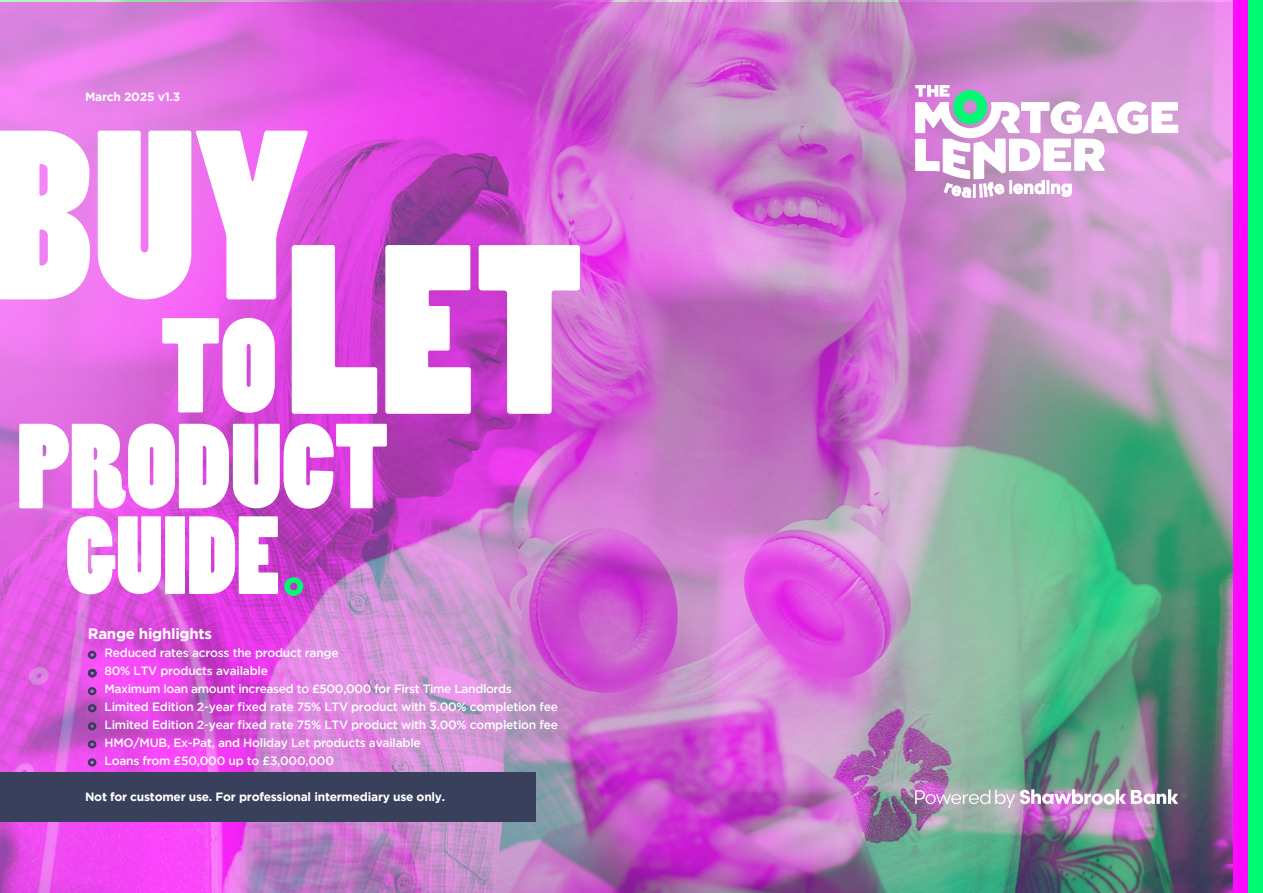
<style>
.page{position:relative;width:1263px;height:893px;background:#fff}
.page>*{position:absolute;margin:0;border:0;box-sizing:border-box;transform-origin:0 0}
.Title_1{font:225px "Poplar Std";color:#fff}
.Title_1-2{font:125.7px "Poplar Std";color:#fff}
.Title_1-3{font:112.65px "Poplar Std";color:#fff}
.Title_1-4{font:103.5px "Poplar Std";color:#fff}
.Title_2{font:700 15px "Gotham";letter-spacing:-.02em;color:#fff}
.Title_2-2{font:500 12px/18px "Gotham";letter-spacing:-.02em;color:#fff}
.Title_2-3{font:700 12px "Gotham";letter-spacing:-.02em;color:#fff}
</style>
<div class="page">
<img style="left:0;top:2px;width:1233px;height:891px">
<img style="left:915px;top:789px;width:263px;height:19px">
<div style="left:0;top:772px;width:536px;height:50px;background:#38405c"></div>
<svg style="left:915px;top:85px;width:263px;height:157px"></svg>
<svg style="left:284px;top:577px;width:19px;height:19px"></svg>
<svg style="left:88px;top:651px;width:8px;height:8px"></svg>
<svg style="left:88px;top:669px;width:9px;height:8px"></svg>
<svg style="left:88px;top:687px;width:8px;height:8px"></svg>
<svg style="left:88px;top:704px;width:8px;height:8px"></svg>
<div style="left:1233px;top:0;width:15px;height:893px;background:#ff0aff"></div>
<div style="left:1248px;top:0;width:15px;height:893px;background:#00fa73"></div>
<svg style="left:88px;top:722px;width:8px;height:8px"></svg>
<svg style="left:88px;top:740px;width:8px;height:8px"></svg>
<svg style="left:88px;top:758px;width:8px;height:9px"></svg>
<p class="Title_2-3" style="left:85px;top:90px;width:97px">March 2025 v1.3</p>
<p class="Title_1" style="left:-5px;top:93px;width:314px">BUY</p>
<p class="Title_1-2" style="left:160px;top:297px;width:118px">TO</p>
<p class="Title_1" style="left:287px;top:207px;width:298px">LET</p>
<p class="Title_1-3" style="left:17px;top:405px;width:373px">PRODUCT</p>
<p class="Title_1-4" style="left:66px;top:499px;width:216px">GUIDE</p>
<p class="Title_2" style="left:88px;top:625px;width:126px">Range highlights</p>
<p class="Title_2-2" style="left:105px;top:644px;width:455px">Reduced rates across the product range<br>80% LTV products available<br>Maximum loan amount increased to £500,000 for First Time Landlords Limited Edition 2-year fixed rate 75% LTV product with 5.00% completion fee Limited Edition 2-year fixed rate 75% LTV product with 3.00% completion fee HMO/MUB, Ex-Pat, and Holiday Let products available<br>Loans from £50,000 up to £3,000,000</p>
<p class="Title_2-3" style="left:85px;top:790px;width:362px">Not for customer use. For professional intermediary use only.</p>
</div>
